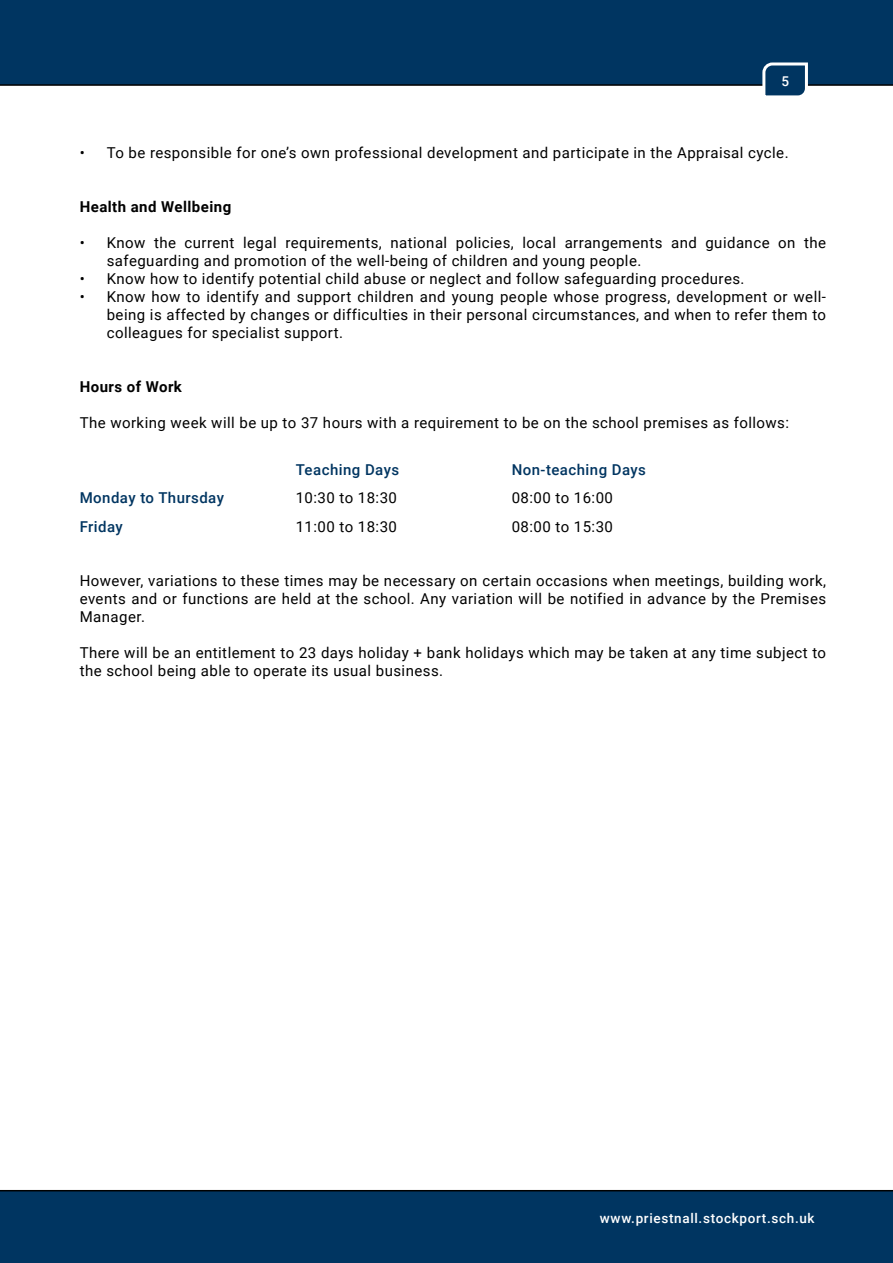
<style>
.page{position:relative;width:893px;height:1263px;background:#003561}
.page>*{position:absolute;margin:0;border:0;box-sizing:border-box;transform-origin:0 0}
.t1{font:15px/18px "Roboto";letter-spacing:.03em;color:#000}
.t2{font:500 15px "Roboto";letter-spacing:.03em;color:#003561}
.t3{font:700 15px "Roboto";letter-spacing:.03em;color:#000}
.t4{font:500 13.5px "Roboto";letter-spacing:.05em;color:#fff}
</style>
<div class="page">
<div style="left:0;top:84px;width:893px;height:1107px;background:#fff"></div>
<svg style="left:761px;top:62px;width:48px;height:38px"></svg>
<p class="t4" style="left:781px;top:71px;width:9px">5</p>
<p class="t1" style="left:80px;top:143px;width:710px">• To be responsible for one’s own professional development and participate in the Appraisal cycle.</p>
<p class="t3" style="left:80px;top:196px;width:153px">Health and Wellbeing</p>
<p class="t1" style="left:107px;top:233px;width:721px;text-indent:-27px">• Know the current legal requirements, national policies, local arrangements and guidance on the safeguarding and promotion of the well-being of children and young people.</p>
<p class="t1" style="left:80px;top:269px;width:666px">• Know how to identify potential child abuse or neglect and follow safeguarding procedures.</p>
<p class="t1" style="left:107px;top:287px;width:721px;text-align:justify;text-indent:-27px">• Know how to identify and support children and young people whose progress, development or well&shy;being is affected by changes or difficulties in their personal circumstances, and when to refer them to colleagues for specialist support.</p>
<p class="t3" style="left:80px;top:376px;width:104px">Hours of Work</p>
<p class="t1" style="left:80px;top:413px;width:711px">The working week will be up to 37 hours with a requirement to be on the school premises as follows:</p>
<p class="t2" style="left:296px;top:459px;width:105px">Teaching Days</p>
<p class="t2" style="left:512px;top:459px;width:136px">Non-teaching Days</p>
<p class="t2" style="left:80px;top:487px;width:146px">Monday to Thursday</p>
<p class="t1" style="left:296px;top:488px;width:103px">10:30 to 18:30</p>
<p class="t1" style="left:512px;top:488px;width:103px">08:00 to 16:00</p>
<p class="t2" style="left:80px;top:516px;width:45px">Friday</p>
<p class="t1" style="left:296px;top:517px;width:103px">11:00 to 18:30</p>
<p class="t1" style="left:512px;top:517px;width:103px">08:00 to 15:30</p>
<p class="t1" style="left:80px;top:571px;width:748px;text-align:justify">However, variations to these times may be necessary on certain occasions when meetings, building work, events and or functions are held at the school. Any variation will be notified in advance by the Premises Manager.</p>
<p class="t1" style="left:80px;top:643px;width:748px">There will be an entitlement to 23 days holiday + bank holidays which may be taken at any time subject to the school being able to operate its usual business.</p>
<p class="t4" style="left:600px;top:1208px;width:216px">www.priestnall.stockport.sch.uk</p>
</div>
